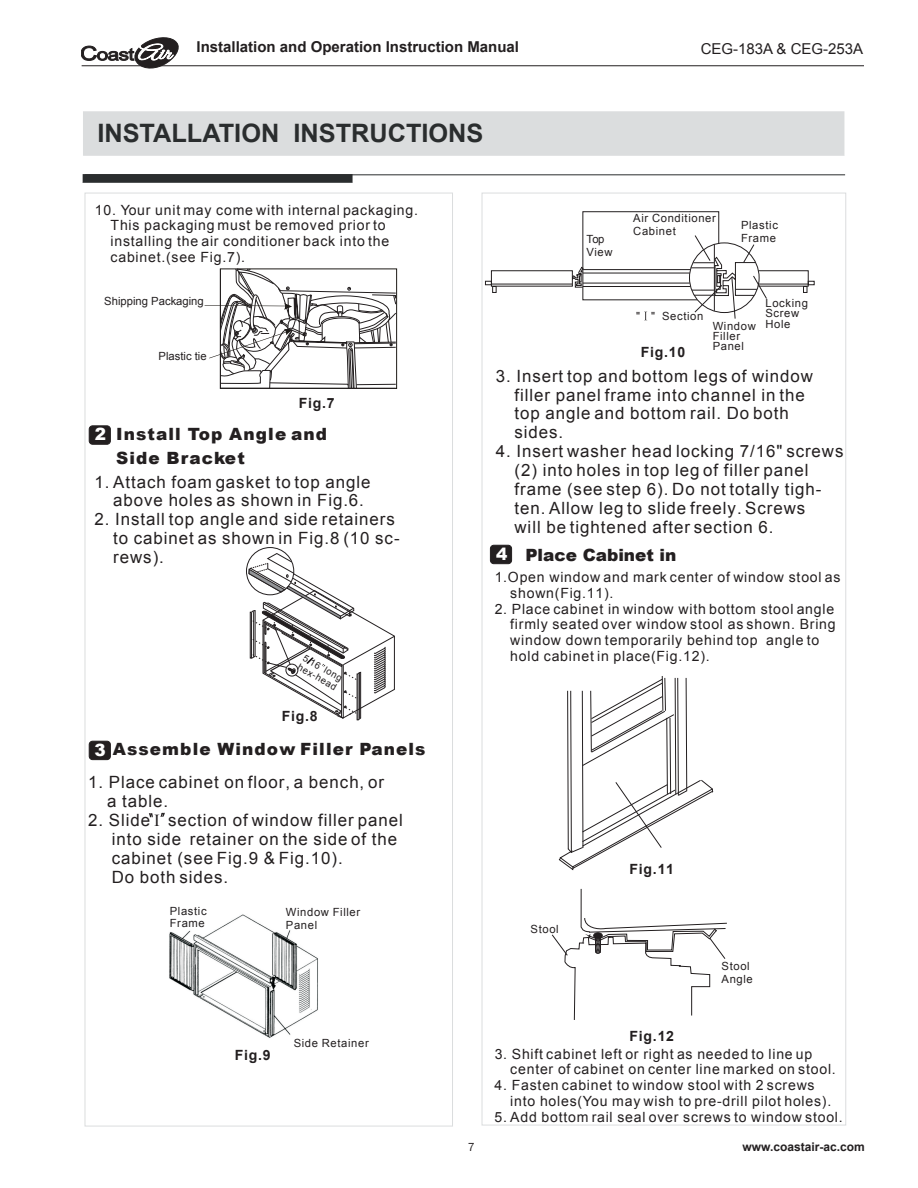
<style>
.page{position:relative;width:918px;height:1188px;background:#fff}
.page>*{position:absolute;margin:0;border:0;box-sizing:border-box;transform-origin:0 0}
.t1{font:700 25.35px "Arial";color:#2a2d2e}
.t2{font:16.95px/18.9px "Arial";letter-spacing:.055em;color:#231f20}
.t3{font:900 16.95px/23.9px "Arial";letter-spacing:.065em;color:#231f20}
.t4{font:900 16.95px "Arial";color:#231f20}
.t5{font:700 15px "Arial";color:#231f20}
.t6{font:15px "Arial";color:#231f20}
.t7{font:14.1px/15.8px "Arial";letter-spacing:.055em;color:#231f20}
.t8{font:700 14.1px "Arial";letter-spacing:.055em;color:#231f20}
.t9{font:700 12px "Arial";color:#231f20}
.t10{font:12px "Franklin Gothic";color:#231f20}
.t11{font:11.25px/12.6px "Arial";letter-spacing:.055em;color:#231f20}
.t12{font:11.25px "Arial";color:#231f20}
.t13{font:9.45px/10.6px "Arial";color:#231f20}
.s1{color:#fff}
.s2{font-family:"Times New Roman"}
</style>
<div class="page">
<hr style="left:82px;top:65px;width:782px;height:1px;background:#231f20">
<svg style="left:81px;top:38px;width:97px;height:30px"></svg>
<div style="left:83px;top:111px;width:761px;height:45px;background:#dbddde"></div>
<hr style="left:85px;top:174px;width:760px;height:1px;background:#2a2d2e">
<svg style="left:83px;top:174px;width:270px;height:9px;background:#2f3233"></svg>
<div style="left:89px;top:426px;width:21px;height:18px;background:#231f20;border-radius:3px"></div>
<div style="left:89px;top:426px;width:22px;height:18px;border:1px solid #231f20;border-radius:3px"></div>
<div style="left:89px;top:741px;width:21px;height:19px;background:#231f20;border-radius:3px"></div>
<div style="left:89px;top:741px;width:22px;height:19px;border:1px solid #231f20;border-radius:3px"></div>
<svg style="left:160px;top:813px;width:5px;height:4px"></svg>
<svg style="left:149px;top:813px;width:4px;height:4px"></svg>
<img style="left:169px;top:914px;width:149px;height:124px">
<div style="left:246px;top:547px;width:48px;height:48px;border:1px solid #231f20;border-radius:50%"></div>
<svg style="left:205px;top:268px;width:192px;height:121px"></svg>
<div style="left:490px;top:545px;width:22px;height:19px;background:#231f20;border-radius:3px"></div>
<div style="left:490px;top:545px;width:22px;height:19px;border:1px solid #231f20;border-radius:3px"></div>
<svg style="left:558px;top:676px;width:156px;height:195px"></svg>
<svg style="left:551px;top:888px;width:176px;height:132px"></svg>
<div style="left:491px;top:270px;width:82px;height:17px;border:1px solid #231f20"></div>
<div style="left:758px;top:270px;width:51px;height:17px;border:1px solid #231f20"></div>
<svg style="left:485px;top:281px;width:12px;height:12px"></svg>
<svg style="left:803px;top:281px;width:12px;height:12px"></svg>
<hr style="left:491px;top:284px;width:81px;height:1px;background:#231f20">
<hr style="left:758px;top:284px;width:50px;height:1px;background:#231f20">
<svg style="left:572px;top:211px;width:195px;height:109px"></svg>
<svg style="left:248px;top:553px;width:147px;height:168px"></svg>
<p class="t5" style="left:196px;top:37px;width:324px">Installation and Operation Instruction Manual</p>
<p class="t6" style="left:701px;top:38px;width:164px">CEG-183A &amp; CEG-253A</p>
<h1 class="t1" style="left:97px;top:116px;width:388px">INSTALLATION INSTRUCTIONS</h1>
<p class="t7" style="left:111px;top:202px;width:309px;text-indent:-16px">10. Your unit may come with internal packaging.<br>This packaging must be removed prior to installing the air conditioner back into the cabinet.(see Fig.7).</p>
<p class="t12" style="left:104px;top:294px;width:101px">Shipping Packaging</p>
<p class="t12" style="left:159px;top:349px;width:50px">Plastic tie</p>
<p class="t8" style="left:299px;top:393px;width:37px">Fig.7</p>
<p class="t3" style="left:116px;top:422px;width:212px;text-indent:-21px"><span class="s1">2</span> Install Top Angle and<br>Side Bracket</p>
<p class="t2" style="left:113px;top:472px;width:259px;text-indent:-19px">1. Attach foam gasket to top angle above holes as shown in Fig.6.</p>
<p class="t2" style="left:113px;top:510px;width:288px;text-indent:-19px">2. Install top angle and side retainers to cabinet as shown in Fig.8 (10 sc&shy;rews).</p>
<p class="t13" style="left:306px;top:652px;width:45px;rotate:30deg">5 16 long hex-head</p>
<p class="t8" style="left:282px;top:707px;width:37px">Fig.8</p>
<p class="t3" style="left:95px;top:737px;width:333px"><span class="s1">3</span> Assemble Window Filler Panels</p>
<p class="t2" style="left:107px;top:773px;width:279px;text-indent:-19px">1. Place cabinet on floor, a bench, or a table.</p>
<p class="t2" style="left:112px;top:811px;width:293px;text-indent:-23px">2. Slide <span class="s2">I</span> section of window filler panel into side retainer on the side of the cabinet (see Fig.9 &amp; Fig.10).<br>Do both sides.</p>
<p class="t11" style="left:170px;top:905px;width:38px">Plastic<br>Frame</p>
<p class="t11" style="left:286px;top:906px;width:76px">Window Filler<br>Panel</p>
<p class="t8" style="left:235px;top:1045px;width:37px">Fig.9</p>
<p class="t11" style="left:294px;top:1036px;width:77px">Side Retainer</p>
<p class="t11" style="left:586px;top:233px;width:28px">Top<br>View</p>
<p class="t11" style="left:633px;top:212px;width:84px">Air Conditioner<br>Cabinet</p>
<p class="t11" style="left:741px;top:219px;width:38px">Plastic<br>Frame</p>
<p class="t11" style="left:636px;top:310px;width:69px">" " Section</p>
<p class="t8" style="left:641px;top:342px;width:46px">Fig.10</p>
<p class="t11" style="left:713px;top:321px;width:45px;line-height:10.1px">Window<br>Filler<br>Panel</p>
<p class="t11" style="left:766px;top:299px;width:44px;line-height:10.1px">Locking<br>Screw<br>Hole</p>
<p class="t2" style="left:515px;top:366px;width:300px;text-indent:-19px">3. Insert top and bottom legs of window filler panel frame into channel in the top angle and bottom rail. Do both sides.</p>
<p class="t2" style="left:515px;top:442px;width:331px;text-indent:-19px">4. Insert washer head locking 7/16" screws (2) into holes in top leg of filler panel frame (see step 6). Do not totally tigh&shy;ten. Allow leg to slide freely. Screws<br>will be tightened after section 6.</p>
<p class="t4" style="left:496px;top:543px;width:182px"><span class="s1">4</span> Place Cabinet in</p>
<p class="t7" style="left:510px;top:569px;width:332px;text-indent:-16px">1.Open window and mark center of window stool as shown(Fig.11).</p>
<p class="t7" style="left:510px;top:601px;width:327px;text-indent:-16px">2. Place cabinet in window with bottom stool angle firmly seated over window stool as shown. Bring window down temporarily behind top angle to hold cabinet in place(Fig.12).</p>
<p class="t11" style="left:531px;top:923px;width:30px">Stool</p>
<p class="t8" style="left:630px;top:860px;width:46px">Fig.11</p>
<p class="t11" style="left:722px;top:960px;width:33px">Stool<br>Angle</p>
<p class="t8" style="left:630px;top:1026px;width:46px">Fig.12</p>
<p class="t7" style="left:510px;top:1046px;width:327px;text-indent:-16px">3. Shift cabinet left or right as needed to line up center of cabinet on center line marked on stool.</p>
<p class="t7" style="left:510px;top:1077px;width:323px;text-indent:-16px">4. Fasten cabinet to window stool with 2 screws into holes(You may wish to pre-drill pilot holes).</p>
<p class="t7" style="left:495px;top:1109px;width:350px">5. Add bottom rail seal over screws to window stool.</p>
<p class="t10" style="left:468px;top:1140px;width:9px">7</p>
<p class="t9" style="left:743px;top:1139px;width:124px">www.coastair-ac.com</p>
</div>
